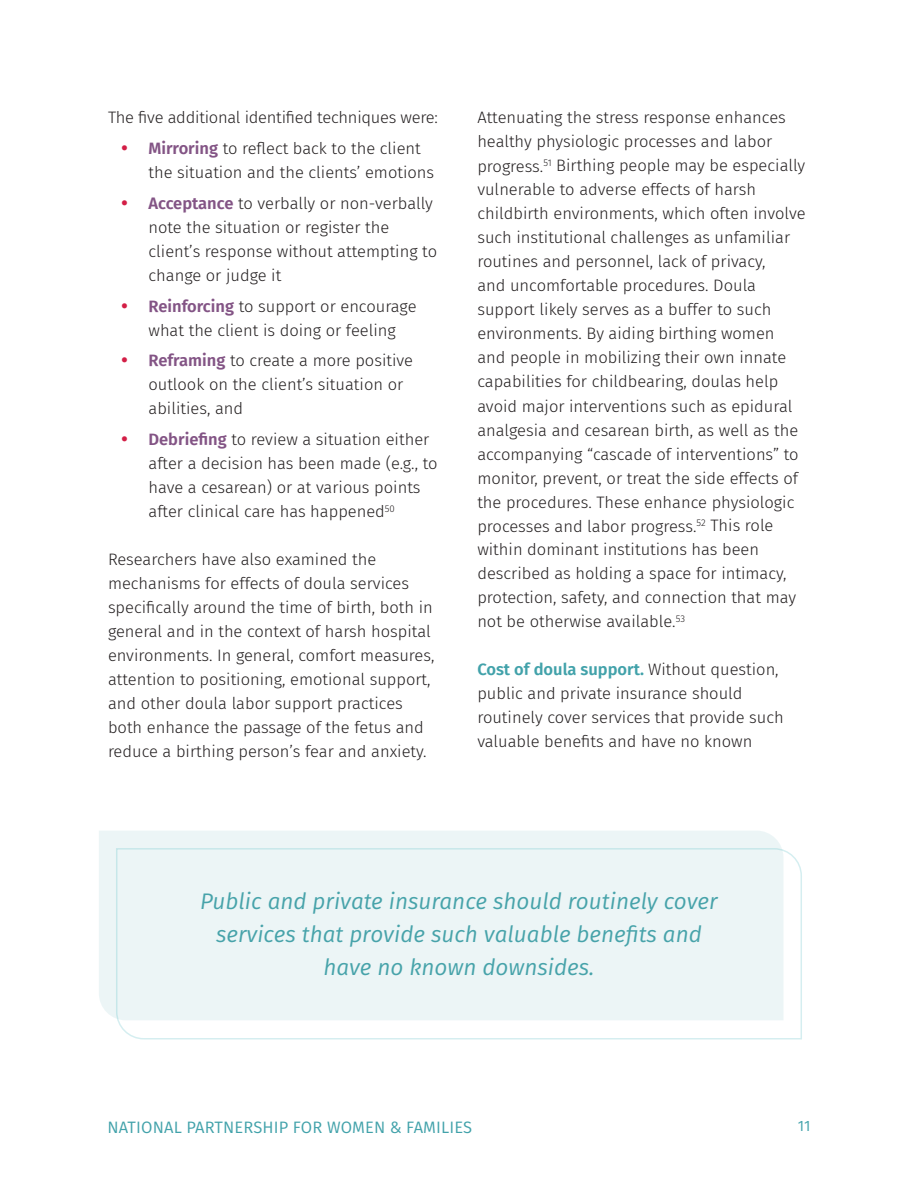
<style>
.page{position:relative;width:918px;height:1188px;background:#fff}
.page>*{position:absolute;margin:0;border:0;box-sizing:border-box;transform-origin:0 0}
.t1{font:italic 22.5px/33px "Fira Sans";color:#47a3aa;text-align:center}
.t2{font:300 16.5px/24px "Fira Sans";color:#231f20}
.t3{font:16.5px "Fira Sans";letter-spacing:.01em;color:#42a2aa}
.t4{font:15px "Fira Sans";color:#42a2aa}
.s1{font-weight:700;font-size:18px;color:#d31e46}
.s2{font-weight:600;color:#835485}
.s3{font-weight:600;color:#42a2aa}
</style>
<div class="page">
<div style="left:99px;top:831px;width:682px;height:187px;background:#ecf5f6"></div>
<svg style="left:115px;top:847px;width:687px;height:193px;background:#edf5f6"></svg>
<p class="t2" style="left:108px;top:106px;width:331px">The five additional identified techniques were:</p>
<p class="t2" style="left:148px;top:136px;width:287px;text-indent:-27px"><span class="s1">•</span> <span class="s2">Mirroring</span> to reflect back to the client the situation and the clients’ emotions</p>
<p class="t2" style="left:148px;top:191px;width:290px;text-indent:-27px"><span class="s1">•</span> <span class="s2">Acceptance</span> to verbally or non-verbally note the situation or register the client’s response without attempting to change or judge it</p>
<p class="t2" style="left:122px;top:294px;width:297px;text-align:center"><span class="s1">•</span> <span class="s2">Reinforcing</span> to support or encourage what the client is doing or feeling</p>
<p class="t2" style="left:148px;top:349px;width:266px;text-indent:-27px"><span class="s1">•</span> <span class="s2">Reframing</span> to create a more positive outlook on the client’s situation or abilities, and</p>
<p class="t2" style="left:148px;top:427px;width:291px;text-indent:-27px"><span class="s1">•</span> <span class="s2">Debriefing</span> to review a situation either after a decision has been made (e.g., to have a cesarean) or at various points after clinical care has happened<sup>50</sup></p>
<p class="t2" style="left:108px;top:547px;width:328px">Researchers have also examined the mechanisms for effects of doula services specifically around the time of birth, both in general and in the context of harsh hospital environments. In general, comfort measures, attention to positioning, emotional support, and other doula labor support practices both enhance the passage of the fetus and reduce a birthing person’s fear and anxiety.</p>
<p class="t2" style="left:477px;top:106px;width:330px">Attenuating the stress response enhances healthy physiologic processes and labor progress.<sup>51</sup> Birthing people may be especially vulnerable to adverse effects of harsh childbirth environments, which often involve such institutional challenges as unfamiliar routines and personnel, lack of privacy,<br>and uncomfortable procedures. Doula support likely serves as a buffer to such environments. By aiding birthing women and people in mobilizing their own innate capabilities for childbearing, doulas help avoid major interventions such as epidural analgesia and cesarean birth, as well as the accompanying “cascade of interventions” to monitor, prevent, or treat the side effects of the procedures. These enhance physiologic processes and labor progress.<sup>52</sup> This role within dominant institutions has been described as holding a space for intimacy, protection, safety, and connection that may not be otherwise available.<sup>53</sup></p>
<p class="t2" style="left:477px;top:658px;width:308px"><span class="s3">Cost of doula support.</span> Without question, public and private insurance should routinely cover services that provide such valuable benefits and have no known</p>
<h1 class="t1" style="left:200px;top:884px;width:519px">Public and private insurance should routinely cover services that provide such valuable benefits and have no known downsides.</h1>
<p class="t3" style="left:107px;top:1115px;width:366px">NATIONAL PARTNERSHIP FOR WOMEN &amp; FAMILIES</p>
<p class="t4" style="left:798px;top:1115px;width:14px">11</p>
</div>
